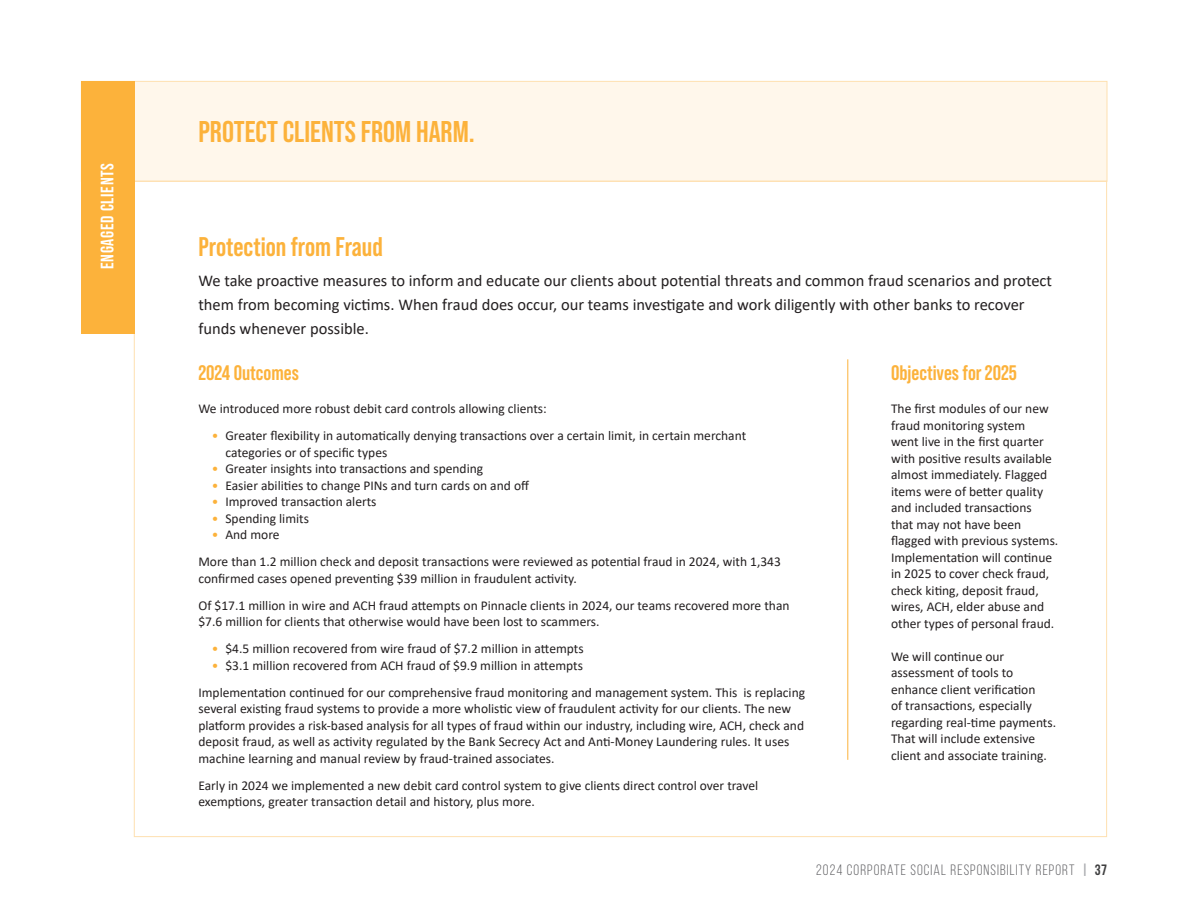
<style>
.page{position:relative;width:1188px;height:918px;background:#fff}
.page>*{position:absolute;margin:0;border:0;box-sizing:border-box;transform-origin:0 0}
.t1{font:700 30px "Bebas Neue Pro";color:#fcb23b}
.t2{font:700 27px "Bebas Neue Pro";color:#fcb23b}
.t3{font:700 21px "Bebas Neue Pro";color:#fcb23b}
.t4{font:700 18px "Bebas Neue Pro";letter-spacing:.04em;color:#fff}
.t5{font:16.5px/24px "Calibri";color:#231f20}
.t6{font:15px "Bebas Neue";letter-spacing:.07em;color:#636366}
.t7{font:13.5px/16.5px "Calibri";color:#231f20}
.s1{color:#fcb23b}
.s2{font-weight:700;color:#a8a9ad}
.s3{font-weight:700;color:#3e3e3f}
</style>
<div class="page">
<div style="left:81px;top:81px;width:1026px;height:101px;background:#fff7eb;border:1px solid #fee0b0"></div>
<div style="left:81px;top:81px;width:54px;height:252px;background:#fcb23b"></div>
<hr style="left:848px;top:359px;width:1px;height:401px;background:#fcb23b">
<h3 class="t4" style="left:97px;top:269px;width:108px;rotate:-90deg">ENGAGED CLIENTS</h3>
<h1 class="t1" style="left:198px;top:114px;width:278px">PROTECT CLIENTS FROM HARM.</h1>
<h2 class="t2" style="left:198px;top:231px;width:186px">Protection from Fraud</h2>
<p class="t5" style="left:198px;top:268px;width:855px">We take proactive measures to inform and educate our clients about potential threats and common fraud scenarios and protect them from becoming victims. When fraud does occur, our teams investigate and work diligently with other banks to recover funds whenever possible.</p>
<h3 class="t3" style="left:198px;top:361px;width:102px">2024 Outcomes</h3>
<p class="t7" style="left:198px;top:400px;width:350px">We introduced more robust debit card controls allowing clients:</p>
<p class="t7" style="left:225px;top:427px;width:522px;text-indent:-14px"><span class="s1">•</span> Greater flexibility in automatically denying transactions over a certain limit, in certain merchant categories or of specific types</p>
<p class="t7" style="left:212px;top:460px;width:273px"><span class="s1">•</span> Greater insights into transactions and spending</p>
<p class="t7" style="left:212px;top:477px;width:319px"><span class="s1">•</span> Easier abilities to change PINs and turn cards on and off</p>
<p class="t7" style="left:212px;top:493px;width:166px"><span class="s1">•</span> Improved transaction alerts</p>
<p class="t7" style="left:212px;top:510px;width:99px"><span class="s1">•</span> Spending limits</p>
<p class="t7" style="left:198px;top:521px;width:584px;line-height:27px;text-indent:14px"><span class="s1">•</span> And more<br>More than 1.2 million check and deposit transactions were reviewed as potential fraud in 2024, with 1,343</p>
<p class="t7" style="left:198px;top:564px;width:593px;line-height:27px">confirmed cases opened preventing $39 million in fraudulent activity.<br>Of $17.1 million in wire and ACH fraud attempts on Pinnacle clients in 2024, our teams recovered more than</p>
<p class="t7" style="left:198px;top:613px;width:403px">$7.6 million for clients that otherwise would have been lost to scammers.</p>
<p class="t7" style="left:212px;top:640px;width:373px"><span class="s1">•</span> $4.5 million recovered from wire fraud of $7.2 million in attempts</p>
<p class="t7" style="left:198px;top:651px;width:608px;line-height:27px;text-indent:14px"><span class="s1">•</span> $3.1 million recovered from ACH fraud of $9.9 million in attempts<br>Implementation continued for our comprehensive fraud monitoring and management system. This is replacing</p>
<p class="t7" style="left:198px;top:700px;width:607px">several existing fraud systems to provide a more wholistic view of fraudulent activity for our clients. The new platform provides a risk-based analysis for all types of fraud within our industry, including wire, ACH, check and deposit fraud, as well as activity regulated by the Bank Secrecy Act and Anti-Money Laundering rules. It uses machine learning and manual review by fraud-trained associates.</p>
<p class="t7" style="left:198px;top:777px;width:561px">Early in 2024 we implemented a new debit card control system to give clients direct control over travel exemptions, greater transaction detail and history, plus more.</p>
<h3 class="t3" style="left:891px;top:361px;width:127px">Objectives for 2025</h3>
<p class="t7" style="left:891px;top:400px;width:169px">The first modules of our new fraud monitoring system<br>went live in the first quarter with positive results available almost immediately. Flagged items were of better quality and included transactions<br>that may not have been flagged with previous systems.<br>Implementation will continue in 2025 to cover check fraud, check kiting, deposit fraud, wires, ACH, elder abuse and other types of personal fraud.</p>
<p class="t7" style="left:891px;top:648px;width:167px">We will continue our assessment of tools to enhance client verification<br>of transactions, especially regarding real-time payments.<br>That will include extensive client and associate training.</p>
<p class="t6" style="left:816px;top:861px;width:292px">2024 CORPORATE SOCIAL RESPONSIBILITY REPORT <span class="s2">|</span> <span class="s3">37</span></p>
</div>
